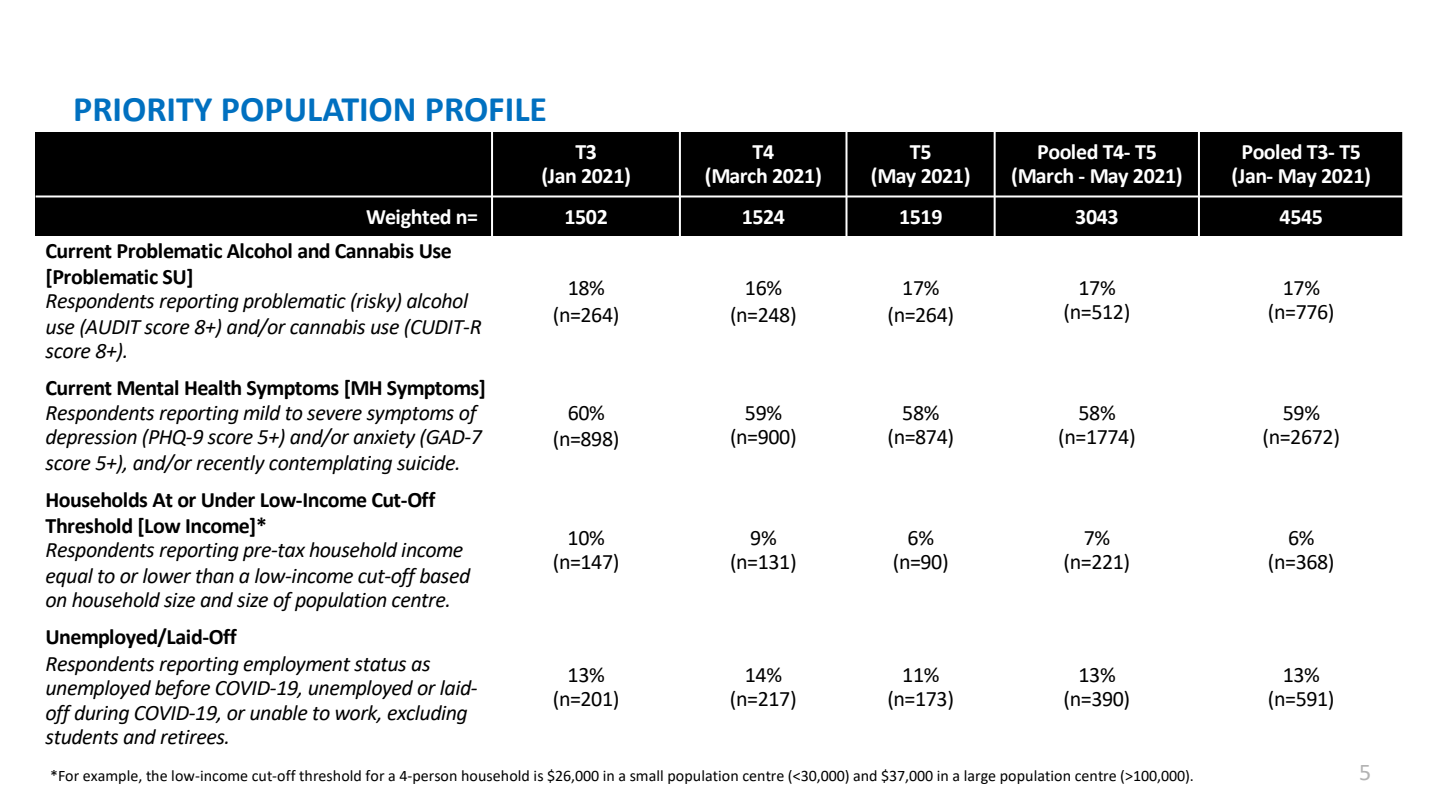
<style>
.page{position:relative;width:1440px;height:810px;background:#fff}
.page>*{position:absolute;margin:0;border:0;box-sizing:border-box;transform-origin:0 0}
.t1{font:700 36px "Calibri";color:#0070c0}
.t2{font:24px "Calibri";color:#b3b3b3}
.t3{font:italic 22.05px/24px "Calibri";letter-spacing:-.025em;color:#000}
.t4{font:22.05px/24px "Calibri";letter-spacing:-.02em;color:#000;text-align:center}
.t5{font:700 22.05px "Calibri";letter-spacing:-.02em;color:#fff}
.t6{font:700 22.05px "Calibri";letter-spacing:-.025em;color:#000}
.t7{font:16.05px "Calibri";letter-spacing:.005em;color:#000}
.s1{font-weight:700;font-style:normal}
</style>
<div class="page">
<div style="left:36px;top:132px;width:456px;height:64px;background:#000"></div>
<div style="left:492px;top:132px;width:188px;height:64px;background:#000"></div>
<div style="left:680px;top:132px;width:166px;height:64px;background:#000"></div>
<div style="left:846px;top:132px;width:148px;height:64px;background:#000"></div>
<div style="left:994px;top:132px;width:205px;height:64px;background:#000"></div>
<div style="left:1199px;top:132px;width:204px;height:64px;background:#000"></div>
<div style="left:36px;top:196px;width:456px;height:40px;background:#000"></div>
<div style="left:492px;top:196px;width:188px;height:40px;background:#000"></div>
<div style="left:680px;top:196px;width:166px;height:40px;background:#000"></div>
<div style="left:846px;top:196px;width:148px;height:40px;background:#000"></div>
<div style="left:994px;top:196px;width:205px;height:40px;background:#000"></div>
<div style="left:1199px;top:196px;width:204px;height:40px;background:#000"></div>
<hr style="left:491px;top:132px;width:2px;height:104px;background:#fff">
<hr style="left:679px;top:132px;width:2px;height:104px;background:#fff">
<hr style="left:845px;top:132px;width:2px;height:104px;background:#fff">
<hr style="left:993px;top:132px;width:2px;height:104px;background:#fff">
<hr style="left:1198px;top:132px;width:2px;height:104px;background:#fff">
<hr style="left:36px;top:195px;width:1368px;height:2px;background:#fff">
<hr style="left:1402px;top:132px;width:2px;height:104px;background:#fff">
<h1 class="t1" style="left:73px;top:84px;width:475px">PRIORITY POPULATION PROFILE</h1>
<p class="t5" style="left:575px;top:136px;width:23px">T3</p>
<p class="t5" style="left:752px;top:136px;width:23px">T4</p>
<p class="t5" style="left:910px;top:136px;width:23px">T5</p>
<p class="t5" style="left:1037px;top:136px;width:121px">Pooled T4- T5</p>
<p class="t5" style="left:1241px;top:136px;width:121px">Pooled T3- T5</p>
<p class="t5" style="left:541px;top:160px;width:91px">(Jan 2021)</p>
<p class="t5" style="left:705px;top:160px;width:119px">(March 2021)</p>
<p class="t5" style="left:871px;top:160px;width:101px">(May 2021)</p>
<p class="t5" style="left:1011px;top:160px;width:173px">(March - May 2021)</p>
<p class="t5" style="left:1231px;top:160px;width:141px">(Jan- May 2021)</p>
<p class="t5" style="left:366px;top:201px;width:114px">Weighted n=</p>
<p class="t5" style="left:564px;top:201px;width:45px">1502</p>
<p class="t5" style="left:742px;top:201px;width:45px">1524</p>
<p class="t5" style="left:899px;top:201px;width:45px">1519</p>
<p class="t5" style="left:1075px;top:201px;width:45px">3043</p>
<p class="t5" style="left:1279px;top:201px;width:45px">4545</p>
<p class="t6" style="left:46px;top:235px;width:408px">Current Problematic Alcohol and Cannabis Use</p>
<p class="t3" style="left:46px;top:263px;width:424px"><span class="s1">[Problematic SU]<br></span>Respondents reporting problematic (risky) alcohol</p>
<p class="t3" style="left:46px;top:313px;width:437px">use (AUDIT score 8+) and/or cannabis use (CUDIT-R score 8+).</p>
<p class="t4" style="left:553px;top:274px;width:68px;line-height:26.4px">18% (n=264)</p>
<p class="t4" style="left:730px;top:274px;width:68px;line-height:26.4px">16% (n=248)</p>
<p class="t4" style="left:887px;top:274px;width:68px;line-height:26.4px">17% (n=264)</p>
<p class="t4" style="left:1063px;top:275px;width:68px">17% (n=512)</p>
<p class="t4" style="left:1268px;top:275px;width:68px">17% (n=776)</p>
<p class="t3" style="left:46px;top:373px;width:442px;line-height:26px"><span class="s1">Current Mental Health Symptoms [MH Symptoms]<br></span>Respondents reporting mild to severe symptoms of</p>
<p class="t3" style="left:46px;top:423px;width:438px;line-height:26px">depression (PHQ-9 score 5+) and/or anxiety (GAD-7 score 5+), and/or recently contemplating suicide.</p>
<p class="t6" style="left:46px;top:484px;width:391px">Households At or Under Low-Income Cut-Off</p>
<p class="t3" style="left:46px;top:513px;width:419px"><span class="s1">Threshold [Low Income]*<br></span>Respondents reporting pre-tax household income</p>
<p class="t3" style="left:46px;top:562px;width:426px">equal to or lower than a low-income cut-off based on household size and size of population centre.</p>
<p class="t4" style="left:553px;top:398px;width:68px;line-height:26.4px">60% (n=898)</p>
<p class="t4" style="left:730px;top:400px;width:68px">59% (n=900)</p>
<p class="t4" style="left:887px;top:400px;width:68px">58% (n=874)</p>
<p class="t4" style="left:1058px;top:400px;width:79px">58% (n=1774)</p>
<p class="t4" style="left:1262px;top:400px;width:79px">59% (n=2672)</p>
<p class="t4" style="left:553px;top:525px;width:68px">10% (n=147)</p>
<p class="t4" style="left:730px;top:525px;width:68px">9% (n=131)</p>
<p class="t4" style="left:893px;top:525px;width:57px">6% (n=90)</p>
<p class="t4" style="left:1063px;top:525px;width:68px">7% (n=221)</p>
<p class="t4" style="left:1268px;top:525px;width:68px">6% (n=368)</p>
<p class="t3" style="left:46px;top:623px;width:386px;line-height:26.4px"><span class="s1">Unemployed/Laid-Off<br></span>Respondents reporting employment status as</p>
<p class="t3" style="left:46px;top:674px;width:434px;line-height:24.9px">unemployed before COVID-19, unemployed or laid&shy;off during COVID-19, or unable to work, excluding students and retirees.</p>
<p class="t4" style="left:553px;top:662px;width:68px">13% (n=201)</p>
<p class="t4" style="left:730px;top:662px;width:68px">14% (n=217)</p>
<p class="t4" style="left:887px;top:662px;width:68px">11% (n=173)</p>
<p class="t4" style="left:1063px;top:662px;width:68px">13% (n=390)</p>
<p class="t4" style="left:1268px;top:662px;width:68px">13% (n=591)</p>
<p class="t7" style="left:50px;top:765px;width:1145px">*For example, the low-income cut-off threshold for a 4-person household is $26,000 in a small population centre (&lt;30,000) and $37,000 in a large population centre (&gt;100,000).</p>
<p class="t2" style="left:1359px;top:755px;width:14px">5</p>
</div>
